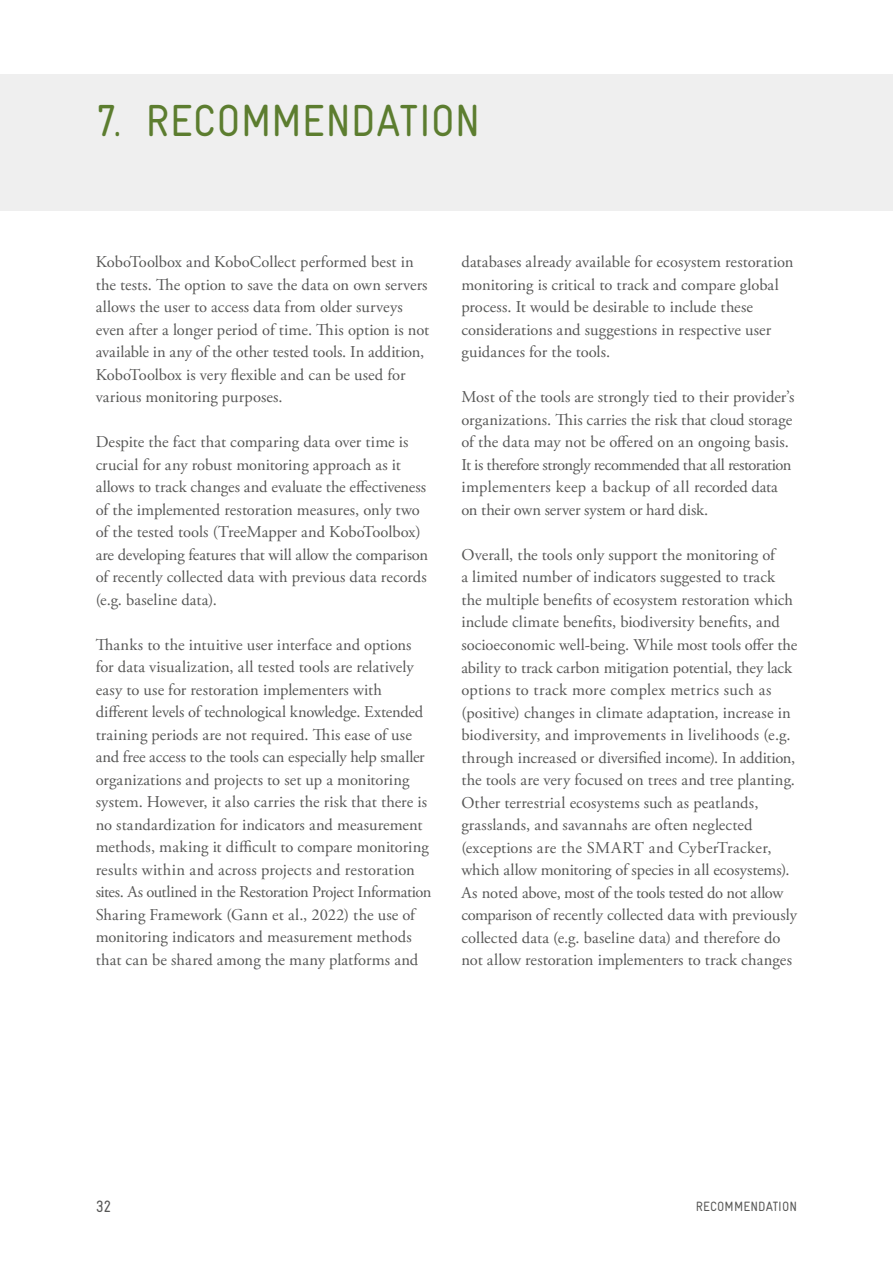
<style>
.page{position:relative;width:893px;height:1263px;background:#fff}
.page>*{position:absolute;margin:0;border:0;box-sizing:border-box;transform-origin:0 0}
.t1{font:45px "Gravur Condensed Pro";color:#5c7d2f}
.t2{font:16.5px/22.5px "Adobe Garamond Pro";color:#575756}
.t3{font:16.5px "Gravur Condensed Pro";color:#575756}
.t4{font:13.5px "Gravur Condensed Pro";color:#575756}
</style>
<div class="page">
<div style="left:0;top:74px;width:893px;height:137px;background:#ededed"></div>
<h1 class="t1" style="left:96px;top:96px;width:386px">7. RECOMMENDATION</h1>
<p class="t2" style="left:96px;top:251px;width:335px">KoboToolbox and KoboCollect performed best in the tests. The option to save the data on own servers allows the user to access data from older surveys even after a longer period of time. This option is not available in any of the other tested tools. In addition, KoboToolbox is very flexible and can be used for various monitoring purposes.</p>
<p class="t2" style="left:96px;top:431px;width:334px">Despite the fact that comparing data over time is crucial for any robust monitoring approach as it allows to track changes and evaluate the effectiveness of the implemented restoration measures, only two of the tested tools (TreeMapper and KoboToolbox) are developing features that will allow the comparison of recently collected data with previous data records (e.g. baseline data).</p>
<p class="t2" style="left:96px;top:634px;width:337px">Thanks to the intuitive user interface and options for data visualization, all tested tools are relatively easy to use for restoration implementers with different levels of technological knowledge. Extended training periods are not required. This ease of use and free access to the tools can especially help smaller organizations and projects to set up a monitoring system. However, it also carries the risk that there is no standardization for indicators and measurement methods, making it difficult to compare monitoring results within and across projects and restoration sites. As outlined in the Restoration Project Information Sharing Framework (Gann et al., 2022) the use of monitoring indicators and measurement methods that can be shared among the many platforms and</p>
<p class="t2" style="left:461px;top:251px;width:334px">databases already available for ecosystem restoration monitoring is critical to track and compare global process. It would be desirable to include these considerations and suggestions in respective user guidances for the tools.</p>
<p class="t2" style="left:461px;top:386px;width:334px">Most of the tools are strongly tied to their provider’s organizations. This carries the risk that cloud storage of the data may not be offered on an ongoing basis.<br>It is therefore strongly recommended that all restoration implementers keep a backup of all recorded data on their own server system or hard disk.</p>
<p class="t2" style="left:461px;top:544px;width:337px">Overall, the tools only support the monitoring of<br>a limited number of indicators suggested to track the multiple benefits of ecosystem restoration which include climate benefits, biodiversity benefits, and socioeconomic well-being. While most tools offer the ability to track carbon mitigation potential, they lack options to track more complex metrics such as (positive) changes in climate adaptation, increase in biodiversity, and improvements in livelihoods (e.g. through increased or diversified income). In addition, the tools are very focused on trees and tree planting.<br>Other terrestrial ecosystems such as peatlands, grasslands, and savannahs are often neglected (exceptions are the SMART and CyberTracker, which allow monitoring of species in all ecosystems).<br>As noted above, most of the tools tested do not allow comparison of recently collected data with previously collected data (e.g. baseline data) and therefore do not allow restoration implementers to track changes</p>
<p class="t3" style="left:96px;top:1197px;width:17px">32</p>
<p class="t4" style="left:696px;top:1199px;width:16px">RECOMMENDATION</p>
</div>
